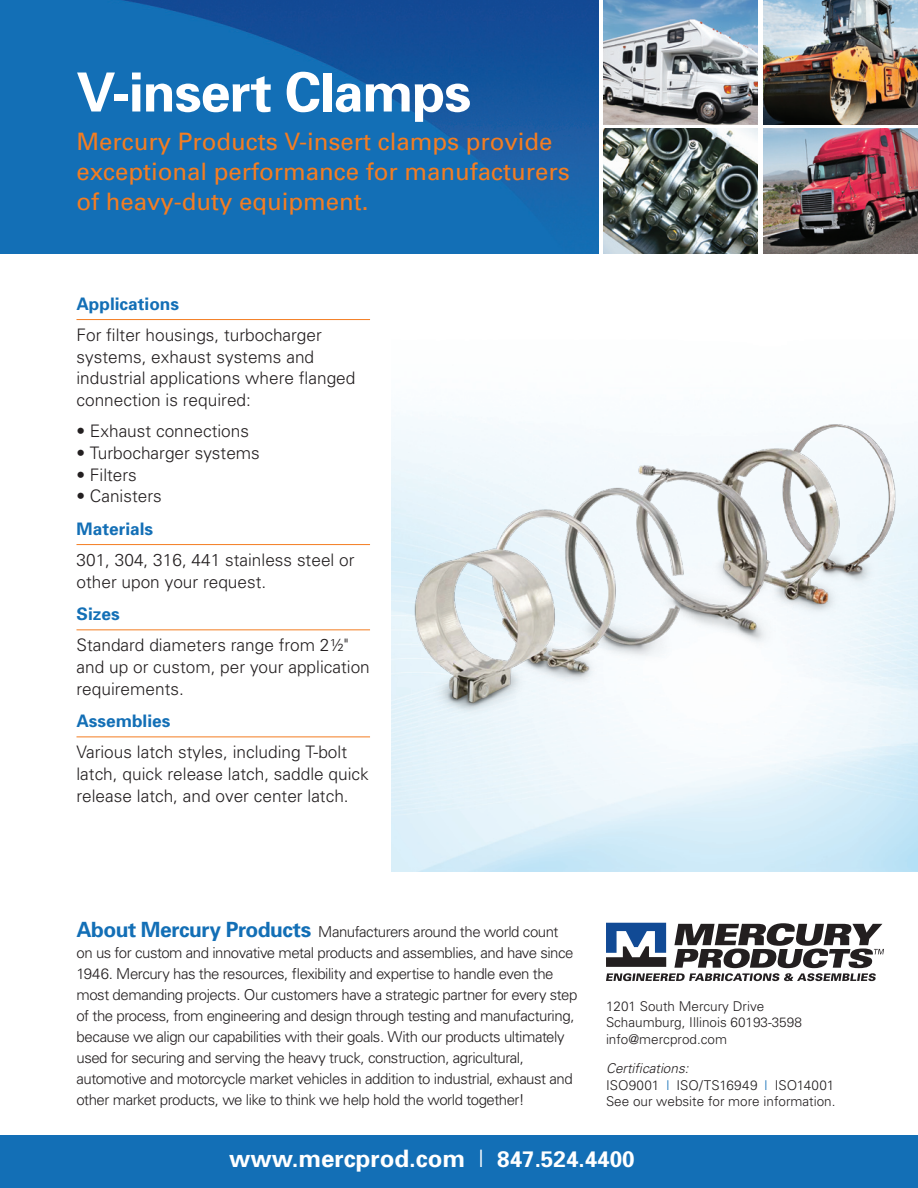
<style>
.page{position:relative;width:918px;height:1188px;background:#fff}
.page>*{position:absolute;margin:0;border:0;box-sizing:border-box;transform-origin:0 0}
.t1{font:700 54px "Univers";letter-spacing:-.02em;color:#fff}
.t2{font:24px/30px "Univers";color:#f47d21}
.t3{font:700 24px "Univers";color:#fff}
.t4{font:300 17.25px/21.8px "Univers";color:#231f20}
.t5{font:700 17.25px "Univers";color:#136fb6}
.t6{font:300 15px/21px "Univers";letter-spacing:-.03em;color:#231f20}
.t7{font:300 13.5px "Univers";color:#231f20}
.t8{font:italic 300 13.5px "Univers";color:#231f20}
.s1{font-weight:700;font-size:21px;color:#136fb6}
.s2{color:#136fb6}
.s3{font-weight:300}
.s4{font-size:22.5px}
</style>
<div class="page">
<img style="left:0;top:0;width:598px;height:253px">
<svg style="left:606px;top:923px;width:278px;height:58px"></svg>
<div style="left:0;top:1136px;width:918px;height:52px;background:#136fb6"></div>
<hr style="left:76px;top:319px;width:294px;height:1px;background:#f47d21">
<hr style="left:76px;top:544px;width:294px;height:1px;background:#f47d21">
<hr style="left:76px;top:629px;width:294px;height:1px;background:#f47d21">
<hr style="left:76px;top:737px;width:294px;height:1px;background:#f47d21">
<img style="left:393px;top:392px;width:516px;height:394px">
<img style="left:604px;top:0;width:154px;height:124px">
<img style="left:604px;top:129px;width:154px;height:124px">
<img style="left:764px;top:129px;width:154px;height:124px">
<img style="left:764px;top:0;width:154px;height:124px">
<p class="t1" style="left:76px;top:58px;width:396px">V-insert Clamps</p>
<p class="t2" style="left:76px;top:127px;width:495px">Mercury Products V-insert clamps provide exceptional performance for manufacturers of heavy-duty equipment.</p>
<p class="t5" style="left:76px;top:293px;width:104px">Applications</p>
<p class="t4" style="left:76px;top:323px;width:280px">For filter housings, turbocharger systems, exhaust systems and industrial applications where flanged connection is required:</p>
<p class="t4" style="left:76px;top:420px;width:174px">• Exhaust connections</p>
<p class="t4" style="left:76px;top:441px;width:185px">• Turbocharger systems</p>
<p class="t4" style="left:76px;top:463px;width:62px">• Filters</p>
<p class="t4" style="left:76px;top:485px;width:87px">• Canisters</p>
<p class="t5" style="left:76px;top:518px;width:78px">Materials</p>
<p class="t4" style="left:76px;top:548px;width:280px">301, 304, 316, 441 stainless steel or other upon your request.</p>
<p class="t5" style="left:76px;top:603px;width:45px">Sizes</p>
<p class="t4" style="left:76px;top:634px;width:295px">Standard diameters range from 2½" and up or custom, per your application requirements.</p>
<p class="t5" style="left:76px;top:710px;width:95px">Assemblies</p>
<p class="t4" style="left:76px;top:741px;width:294px">Various latch styles, including T-bolt latch, quick release latch, saddle quick release latch, and over center latch.</p>
<p class="t6" style="left:76px;top:920px;width:502px"><span class="s1">About Mercury Products</span> Manufacturers around the world count on us for custom and innovative metal products and assemblies, and have since 1946. Mercury has the resources, flexibility and expertise to handle even the most demanding projects. Our customers have a strategic partner for every step of the process, from engineering and design through testing and manufacturing, because we align our capabilities with their goals. With our products ultimately used for securing and serving the heavy truck, construction, agricultural, automotive and motorcycle market vehicles in addition to industrial, exhaust and other market products, we like to think we help hold the world together!</p>
<p class="t7" style="left:606px;top:998px;width:160px">1201 South Mercury Drive</p>
<p class="t7" style="left:606px;top:1014px;width:197px">Schaumburg, Illinois 60193-3598</p>
<p class="t7" style="left:606px;top:1031px;width:123px">info@mercprod.com</p>
<p class="t8" style="left:606px;top:1060px;width:84px">Certifications:</p>
<p class="t7" style="left:606px;top:1077px;width:230px">ISO9001 <span class="s2">|</span> ISO/TS16949 <span class="s2">|</span> ISO14001</p>
<p class="t7" style="left:606px;top:1093px;width:231px">See our website for more information.</p>
<p class="t3" style="left:229px;top:1143px;width:407px">www.mercprod.com <span class="s3">|</span> <span class="s4">847.524.4400</span></p>
</div>
